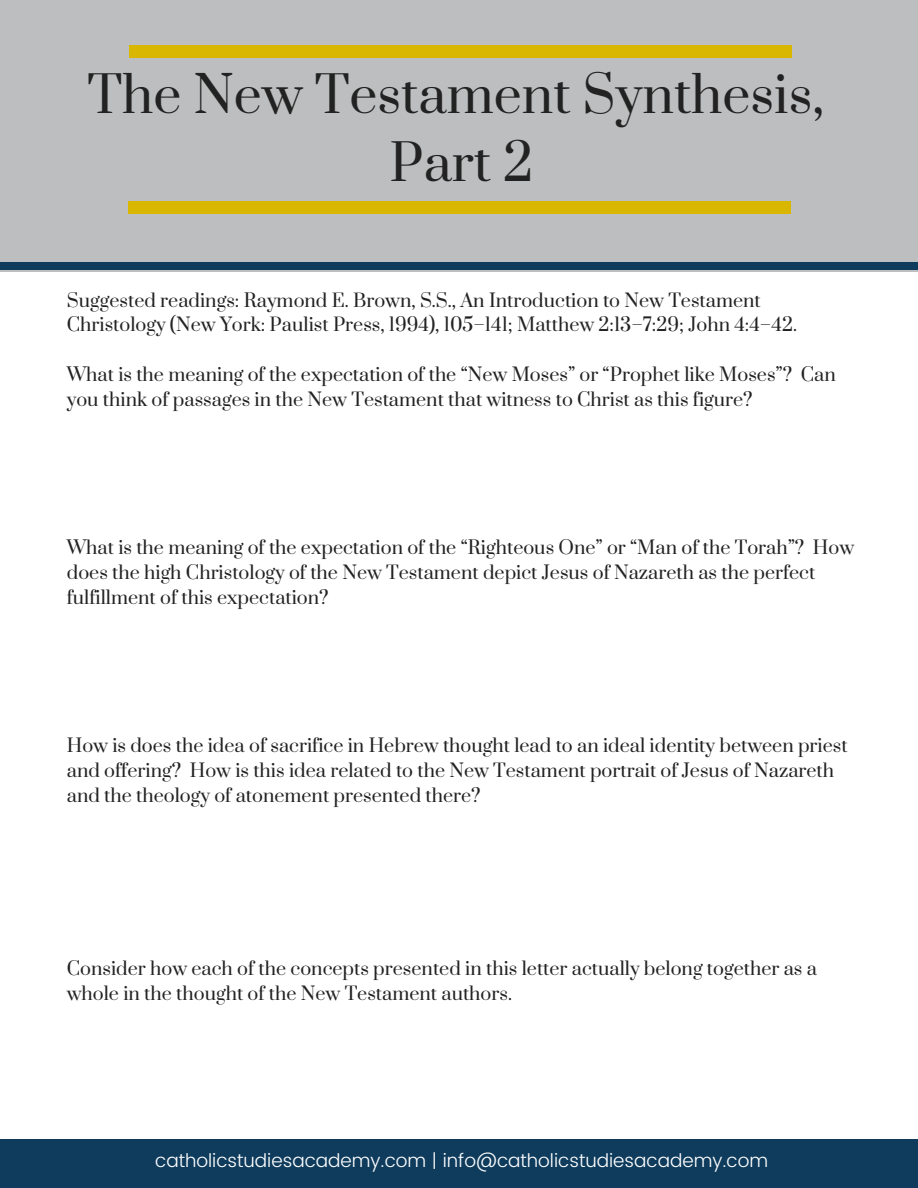
<style>
.page{position:relative;width:918px;height:1188px;background:#fff}
.page>*{position:absolute;margin:0;border:0;box-sizing:border-box;transform-origin:0 0}
.t1{font:49.8px/68.7px "Prata";color:#222;text-align:center}
.t2{font:300 18.75px "Poppins";color:#fff}
.t3{font:18px/24.8px "Prata";color:#222}
</style>
<div class="page">
<div style="left:0;top:0;width:918px;height:271px;background:#bdbebf"></div>
<div style="left:128px;top:201px;width:75px;height:13px;background:#d9b700"></div>
<div style="left:716px;top:201px;width:74px;height:13px;background:#d9b700"></div>
<div style="left:203px;top:201px;width:513px;height:13px;background:#d9b700"></div>
<div style="left:129px;top:45px;width:75px;height:13px;background:#d9b700"></div>
<div style="left:717px;top:45px;width:74px;height:13px;background:#d9b700"></div>
<div style="left:204px;top:45px;width:513px;height:13px;background:#d9b700"></div>
<div style="left:0;top:1139px;width:918px;height:49px;background:#0f3c5d"></div>
<div style="left:0;top:262px;width:918px;height:7px;background:#0f3c5d"></div>
<h1 class="t1" style="left:87px;top:63px;width:738px">The New Testament Synthesis,<br>Part 2</h1>
<p class="t3" style="left:67px;top:289px;width:732px">Suggested readings: Raymond E. Brown, S.S., An Introduction to New Testament<br>Christology (New York: Paulist Press, 1994), 105–141; Matthew 2:13–7:29; John 4:4–42.</p>
<p class="t3" style="left:67px;top:363px;width:771px">What is the meaning of the expectation of the “New Moses” or “Prophet like Moses”? Can you think of passages in the New Testament that witness to Christ as this figure?</p>
<p class="t3" style="left:67px;top:536px;width:789px">What is the meaning of the expectation of the “Righteous One” or “Man of the Torah”? How does the high Christology of the New Testament depict Jesus of Nazareth as the perfect fulfillment of this expectation?</p>
<p class="t3" style="left:67px;top:734px;width:782px">How is does the idea of sacrifice in Hebrew thought lead to an ideal identity between priest and offering? How is this idea related to the New Testament portrait of Jesus of Nazareth and the theology of atonement presented there?</p>
<p class="t3" style="left:67px;top:957px;width:752px">Consider how each of the concepts presented in this letter actually belong together as a whole in the thought of the New Testament authors.</p>
<p class="t2" style="left:155px;top:1150px;width:614px">catholicstudiesacademy.com | info@catholicstudiesacademy.com</p>
</div>
